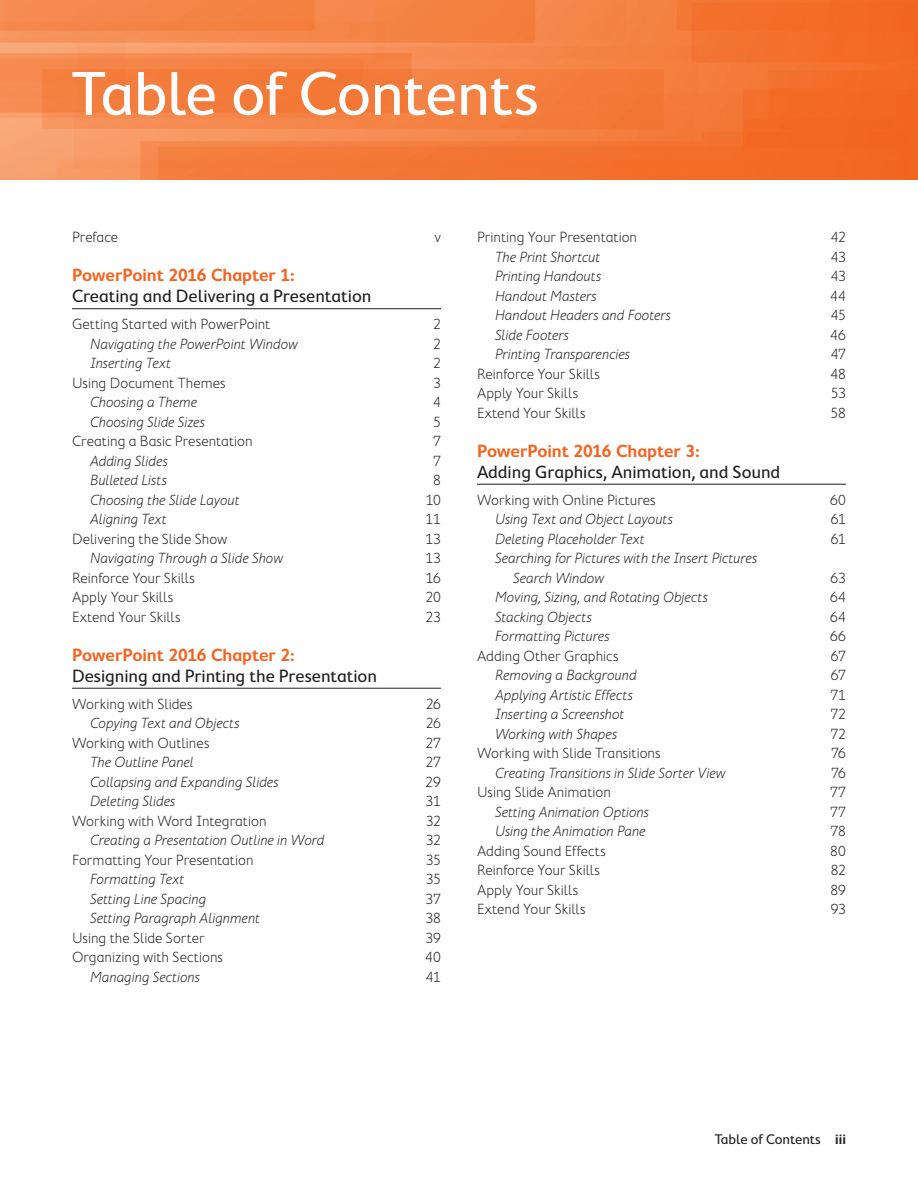
<style>
.page{position:relative;width:918px;height:1188px;background:#fff}
.page>*{position:absolute;margin:0;border:0;box-sizing:border-box;transform-origin:0 0}
.t1{font:63px "Cambridge";letter-spacing:-.015em;color:#fff}
.TOCChapter{font:18px/21px "Cambridge";letter-spacing:-.005em;color:#231f20}
.TOCH2{font:italic 300 15px/19.5px "Cambridge";letter-spacing:.005em;color:#231f20}
.TOCH1{font:300 15px "Cambridge";color:#231f20}
.TOCH2-2{font:300 15px "Cambridge";letter-spacing:-.005em;color:#231f20}
.Footer-right{font:14.25px "Cambridge";letter-spacing:-.005em;color:#231f20}
.s1{font-weight:600;color:#f36421}
.s2{font-weight:600}
</style>
<div class="page">
<img style="left:0;top:0;width:918px;height:180px">
<hr style="left:72px;top:308px;width:369px;height:1px;background:#231f20">
<hr style="left:72px;top:688px;width:369px;height:1px;background:#231f20">
<hr style="left:477px;top:484px;width:369px;height:1px;background:#231f20">
<p class="t1" style="left:72px;top:58px;width:469px">Table of Contents</p>
<p class="TOCH1" style="left:72px;top:229px;width:48px">Preface</p>
<p class="TOCH1" style="left:434px;top:229px;width:8px">v</p>
<p class="TOCChapter" style="left:72px;top:265px;width:301px"><span class="s1">PowerPoint 2016 Chapter 1:<br></span>Creating and Delivering a Presentation</p>
<p class="TOCH1" style="left:72px;top:316px;width:200px">Getting Started with PowerPoint</p>
<p class="TOCH1" style="left:433px;top:316px;width:9px">2</p>
<p class="TOCH2" style="left:90px;top:334px;width:209px">Navigating the PowerPoint Window</p>
<p class="TOCH2-2" style="left:433px;top:335px;width:9px">2</p>
<p class="TOCH2" style="left:90px;top:353px;width:83px">Inserting Text</p>
<p class="TOCH2-2" style="left:433px;top:355px;width:9px">2</p>
<p class="TOCH1" style="left:72px;top:374px;width:155px">Using Document Themes</p>
<p class="TOCH1" style="left:433px;top:374px;width:9px">3</p>
<p class="TOCH2" style="left:90px;top:392px;width:109px">Choosing a Theme</p>
<p class="TOCH2-2" style="left:433px;top:394px;width:9px">4</p>
<p class="TOCH2" style="left:90px;top:412px;width:117px">Choosing Slide Sizes</p>
<p class="TOCH2-2" style="left:433px;top:413px;width:9px">5</p>
<p class="TOCH1" style="left:72px;top:433px;width:182px">Creating a Basic Presentation</p>
<p class="TOCH1" style="left:433px;top:433px;width:9px">7</p>
<p class="TOCH2" style="left:90px;top:451px;width:79px">Adding Slides</p>
<p class="TOCH2-2" style="left:433px;top:452px;width:9px">7</p>
<p class="TOCH2" style="left:90px;top:470px;width:79px">Bulleted Lists</p>
<p class="TOCH2-2" style="left:433px;top:472px;width:9px">8</p>
<p class="TOCH2" style="left:90px;top:490px;width:151px">Choosing the Slide Layout</p>
<p class="TOCH2-2" style="left:426px;top:491px;width:17px">10</p>
<p class="TOCH2" style="left:90px;top:509px;width:78px">Aligning Text</p>
<p class="TOCH2-2" style="left:426px;top:511px;width:17px">11</p>
<p class="TOCH1" style="left:72px;top:530px;width:157px">Delivering the Slide Show</p>
<p class="TOCH1" style="left:425px;top:530px;width:17px">13</p>
<p class="TOCH2" style="left:90px;top:548px;width:195px">Navigating Through a Slide Show</p>
<p class="TOCH2-2" style="left:425px;top:550px;width:17px">13</p>
<p class="TOCH1" style="left:72px;top:569px;width:125px">Reinforce Your Skills</p>
<p class="TOCH1" style="left:426px;top:569px;width:17px">16</p>
<p class="TOCH1" style="left:72px;top:589px;width:103px">Apply Your Skills</p>
<p class="TOCH1" style="left:425px;top:589px;width:17px">20</p>
<p class="TOCH1" style="left:72px;top:608px;width:110px">Extend Your Skills</p>
<p class="TOCH1" style="left:425px;top:608px;width:17px">23</p>
<p class="TOCChapter" style="left:72px;top:644px;width:307px"><span class="s1">PowerPoint 2016 Chapter 2:<br></span>Designing and Printing the Presentation</p>
<p class="TOCH1" style="left:72px;top:695px;width:122px">Working with Slides</p>
<p class="TOCH1" style="left:426px;top:695px;width:17px">26</p>
<p class="TOCH2" style="left:90px;top:713px;width:151px">Copying Text and Objects</p>
<p class="TOCH2-2" style="left:426px;top:715px;width:17px">26</p>
<p class="TOCH1" style="left:72px;top:734px;width:139px">Working with Outlines</p>
<p class="TOCH1" style="left:426px;top:734px;width:17px">27</p>
<p class="TOCH2" style="left:90px;top:752px;width:105px">The Outline Panel</p>
<p class="TOCH2-2" style="left:426px;top:754px;width:17px">27</p>
<p class="TOCH2" style="left:90px;top:772px;width:190px">Collapsing and Expanding Slides</p>
<p class="TOCH2-2" style="left:425px;top:773px;width:17px">29</p>
<p class="TOCH2" style="left:90px;top:791px;width:87px">Deleting Slides</p>
<p class="TOCH2-2" style="left:426px;top:793px;width:17px">31</p>
<p class="TOCH1" style="left:72px;top:812px;width:196px">Working with Word Integration</p>
<p class="TOCH1" style="left:426px;top:812px;width:17px">32</p>
<p class="TOCH2" style="left:90px;top:830px;width:236px">Creating a Presentation Outline in Word</p>
<p class="TOCH2-2" style="left:426px;top:832px;width:17px">32</p>
<p class="TOCH1" style="left:72px;top:851px;width:183px">Formatting Your Presentation</p>
<p class="TOCH1" style="left:426px;top:851px;width:17px">35</p>
<p class="TOCH2" style="left:90px;top:869px;width:96px">Formatting Text</p>
<p class="TOCH2-2" style="left:426px;top:871px;width:17px">35</p>
<p class="TOCH2" style="left:90px;top:889px;width:118px">Setting Line Spacing</p>
<p class="TOCH2-2" style="left:426px;top:890px;width:17px">37</p>
<p class="TOCH2" style="left:90px;top:908px;width:172px">Setting Paragraph Alignment</p>
<p class="TOCH2-2" style="left:425px;top:910px;width:17px">38</p>
<p class="TOCH1" style="left:72px;top:929px;width:134px">Using the Slide Sorter</p>
<p class="TOCH1" style="left:425px;top:929px;width:17px">39</p>
<p class="TOCH1" style="left:72px;top:949px;width:153px">Organizing with Sections</p>
<p class="TOCH1" style="left:425px;top:949px;width:17px">40</p>
<p class="TOCH2" style="left:90px;top:967px;width:112px">Managing Sections</p>
<p class="TOCH2-2" style="left:426px;top:968px;width:17px">41</p>
<p class="TOCH1" style="left:477px;top:229px;width:162px">Printing Your Presentation</p>
<p class="TOCH1" style="left:831px;top:229px;width:17px">42</p>
<p class="TOCH2" style="left:495px;top:247px;width:107px">The Print Shortcut</p>
<p class="TOCH2-2" style="left:831px;top:248px;width:17px">43</p>
<p class="TOCH2" style="left:495px;top:266px;width:108px">Printing Handouts</p>
<p class="TOCH2-2" style="left:831px;top:268px;width:17px">43</p>
<p class="TOCH2" style="left:495px;top:286px;width:103px">Handout Masters</p>
<p class="TOCH2-2" style="left:830px;top:287px;width:17px">44</p>
<p class="TOCH2" style="left:495px;top:305px;width:178px">Handout Headers and Footers</p>
<p class="TOCH2-2" style="left:831px;top:307px;width:17px">45</p>
<p class="TOCH2" style="left:495px;top:325px;width:76px">Slide Footers</p>
<p class="TOCH2-2" style="left:830px;top:326px;width:17px">46</p>
<p class="TOCH2" style="left:495px;top:344px;width:137px">Printing Transparencies</p>
<p class="TOCH2-2" style="left:831px;top:346px;width:17px">47</p>
<p class="TOCH1" style="left:477px;top:365px;width:125px">Reinforce Your Skills</p>
<p class="TOCH1" style="left:830px;top:365px;width:17px">48</p>
<p class="TOCH1" style="left:477px;top:385px;width:103px">Apply Your Skills</p>
<p class="TOCH1" style="left:831px;top:385px;width:17px">53</p>
<p class="TOCH1" style="left:477px;top:404px;width:110px">Extend Your Skills</p>
<p class="TOCH1" style="left:831px;top:404px;width:17px">58</p>
<p class="TOCChapter" style="left:477px;top:440px;width:305px"><span class="s1">PowerPoint 2016 Chapter 3:<br></span>Adding Graphics, Animation, and Sound</p>
<p class="TOCH1" style="left:477px;top:491px;width:180px">Working with Online Pictures</p>
<p class="TOCH1" style="left:830px;top:491px;width:17px">60</p>
<p class="TOCH2" style="left:495px;top:509px;width:180px">Using Text and Object Layouts</p>
<p class="TOCH2-2" style="left:831px;top:511px;width:17px">61</p>
<p class="TOCH2" style="left:495px;top:529px;width:151px">Deleting Placeholder Text</p>
<p class="TOCH2-2" style="left:831px;top:530px;width:17px">61</p>
<p class="TOCH2" style="left:513px;top:548px;width:246px;text-indent:-18px">Searching for Pictures with the Insert Pictures<br>Search Window</p>
<p class="TOCH2-2" style="left:831px;top:569px;width:17px">63</p>
<p class="TOCH2" style="left:495px;top:587px;width:214px">Moving, Sizing, and Rotating Objects</p>
<p class="TOCH2-2" style="left:830px;top:589px;width:17px">64</p>
<p class="TOCH2" style="left:495px;top:607px;width:98px">Stacking Objects</p>
<p class="TOCH2-2" style="left:830px;top:608px;width:17px">64</p>
<p class="TOCH2" style="left:495px;top:626px;width:116px">Formatting Pictures</p>
<p class="TOCH2-2" style="left:830px;top:628px;width:17px">66</p>
<p class="TOCH1" style="left:477px;top:647px;width:143px">Adding Other Graphics</p>
<p class="TOCH1" style="left:831px;top:647px;width:17px">67</p>
<p class="TOCH2" style="left:495px;top:665px;width:143px">Removing a Background</p>
<p class="TOCH2-2" style="left:831px;top:667px;width:17px">67</p>
<p class="TOCH2" style="left:495px;top:685px;width:140px">Applying Artistic Effects</p>
<p class="TOCH2-2" style="left:831px;top:686px;width:17px">71</p>
<p class="TOCH2" style="left:495px;top:704px;width:131px">Inserting a Screenshot</p>
<p class="TOCH2-2" style="left:830px;top:706px;width:17px">72</p>
<p class="TOCH2" style="left:495px;top:724px;width:124px">Working with Shapes</p>
<p class="TOCH2-2" style="left:830px;top:725px;width:17px">72</p>
<p class="TOCH1" style="left:477px;top:745px;width:185px">Working with Slide Transitions</p>
<p class="TOCH1" style="left:831px;top:745px;width:16px">76</p>
<p class="TOCH2" style="left:495px;top:763px;width:232px">Creating Transitions in Slide Sorter View</p>
<p class="TOCH2-2" style="left:831px;top:764px;width:16px">76</p>
<p class="TOCH1" style="left:477px;top:784px;width:136px">Using Slide Animation</p>
<p class="TOCH1" style="left:830px;top:784px;width:17px">77</p>
<p class="TOCH2" style="left:495px;top:802px;width:156px">Setting Animation Options</p>
<p class="TOCH2-2" style="left:830px;top:803px;width:17px">77</p>
<p class="TOCH2" style="left:495px;top:821px;width:152px">Using the Animation Pane</p>
<p class="TOCH2-2" style="left:831px;top:823px;width:17px">78</p>
<p class="TOCH1" style="left:477px;top:842px;width:131px">Adding Sound Effects</p>
<p class="TOCH1" style="left:830px;top:842px;width:17px">80</p>
<p class="TOCH1" style="left:477px;top:862px;width:125px">Reinforce Your Skills</p>
<p class="TOCH1" style="left:831px;top:862px;width:17px">82</p>
<p class="TOCH1" style="left:477px;top:881px;width:103px">Apply Your Skills</p>
<p class="TOCH1" style="left:830px;top:881px;width:17px">89</p>
<p class="TOCH1" style="left:477px;top:901px;width:110px">Extend Your Skills</p>
<p class="TOCH1" style="left:831px;top:901px;width:17px">93</p>
<p class="Footer-right" style="left:715px;top:1131px;width:133px">Table of Contents <span class="s2">iii</span></p>
</div>
